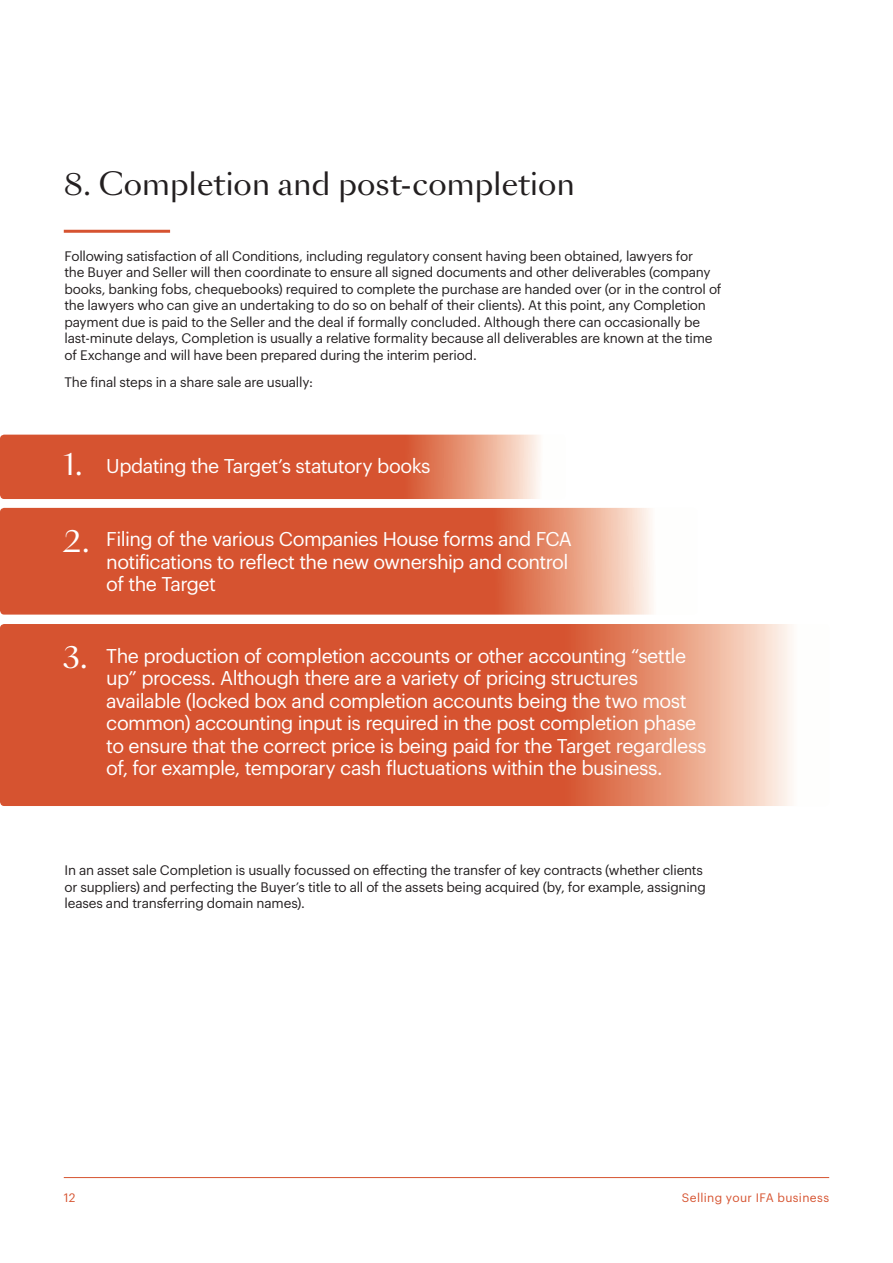
<style>
.page{position:relative;width:893px;height:1263px;background:#fff}
.page>*{position:absolute;margin:0;border:0;box-sizing:border-box;transform-origin:0 0}
.t1{font:30px "Sang Bleu Sans";letter-spacing:-.005em;color:#231f20}
.t2{font:30px "Sang Bleu Sans";color:#fff}
.t3{font:19.5px/22.5px "Graphik";letter-spacing:-.03em;color:#fff}
.t4{font:13.5px/16.5px "Graphik";letter-spacing:-.015em;color:#231f20}
.t5{font:12px "Graphik";letter-spacing:.03em;color:#d65330}
</style>
<div class="page">
<hr style="left:64px;top:1177px;width:765px;height:1px;background:#d65330">
<hr style="left:64px;top:230px;width:106px;height:3px;background:#d65330">
<svg style="left:0;top:435px;width:540px;height:64px;background:#da6645"></svg>
<svg style="left:0;top:508px;width:653px;height:107px;background:#da6646"></svg>
<svg style="left:0;top:624px;width:792px;height:182px;background:#da6644"></svg>
<h1 class="t1" style="left:64px;top:165px;width:513px">8. Completion and post-completion</h1>
<p class="t4" style="left:64px;top:246px;width:659px">Following satisfaction of all Conditions, including regulatory consent having been obtained, lawyers for<br>the Buyer and Seller will then coordinate to ensure all signed documents and other deliverables (company books, banking fobs, chequebooks) required to complete the purchase are handed over (or in the control of the lawyers who can give an undertaking to do so on behalf of their clients). At this point, any Completion payment due is paid to the Seller and the deal if formally concluded. Although there can occasionally be last-minute delays, Completion is usually a relative formality because all deliverables are known at the time of Exchange and will have been prepared during the interim period.</p>
<p class="t4" style="left:64px;top:372px;width:250px">The final steps in a share sale are usually:</p>
<h1 class="t2" style="left:63px;top:444px;width:21px">1.</h1>
<h2 class="t3" style="left:106px;top:453px;width:326px">Updating the Target’s statutory books</h2>
<h1 class="t2" style="left:63px;top:522px;width:28px">2.</h1>
<h2 class="t3" style="left:106px;top:526px;width:467px">Filing of the various Companies House forms and FCA notifications to reflect the new ownership and control of the Target</h2>
<h1 class="t2" style="left:63px;top:638px;width:26px">3.</h1>
<p class="t3" style="left:106px;top:643px;width:602px">The production of completion accounts or other accounting “settle up” process. Although there are a variety of pricing structures available (locked box and completion accounts being the two most common) accounting input is required in the post completion phase to ensure that the correct price is being paid for the Target regardless of, for example, temporary cash fluctuations within the business.</p>
<p class="t4" style="left:64px;top:861px;width:643px">In an asset sale Completion is usually focussed on effecting the transfer of key contracts (whether clients or suppliers) and perfecting the Buyer’s title to all of the assets being acquired (by, for example, assigning leases and transferring domain names).</p>
<p class="t5" style="left:64px;top:1188px;width:13px">12</p>
<p class="t5" style="left:682px;top:1188px;width:149px">Selling your IFA business</p>
</div>
